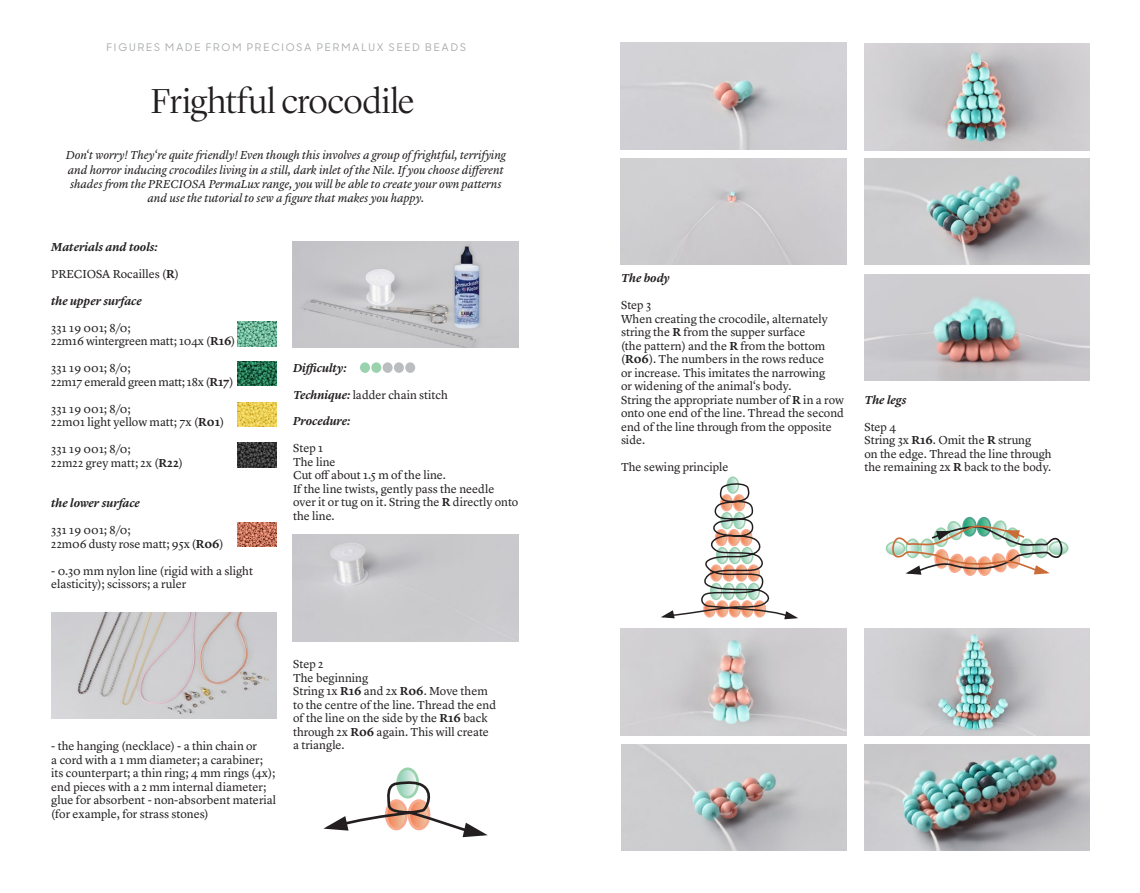
<style>
.page{position:relative;width:1140px;height:893px;background:#fff}
.page>*{position:absolute;margin:0;border:0;box-sizing:border-box;transform-origin:0 0}
.t1{font:300 36px "Lyon Display";letter-spacing:-.005em;color:#231f20}
.t2{font:12px/13.5px "Lyon Text";color:#231f20}
.t3{font:italic 12px/14.4px "Lyon Text";letter-spacing:-.005em;color:#231f20;text-align:center}
.t4{font:italic 600 12px "Lyon Text";letter-spacing:-.005em;color:#231f20}
.t5{font:12px/13.5px "Lyon Text";letter-spacing:-.02em;color:#231f20}
.t6{font:500 10.5px "Sharp Sans Display No 1";letter-spacing:.17em;color:#a8abac}
.s1{font-weight:600}
.s2{font-weight:600;font-style:italic}
</style>
<div class="page">
<img style="left:238px;top:322px;width:38px;height:24px">
<img style="left:238px;top:361px;width:38px;height:25px">
<img style="left:238px;top:402px;width:38px;height:24px">
<img style="left:238px;top:443px;width:38px;height:24px">
<img style="left:238px;top:523px;width:38px;height:24px">
<div style="left:360px;top:362px;width:10px;height:11px;background:#9ad2ae;border-radius:50%"></div>
<div style="left:371px;top:362px;width:10px;height:11px;background:#9ad2ae;border-radius:50%"></div>
<div style="left:405px;top:362px;width:10px;height:11px;background:#bcbdc0;border-radius:50%"></div>
<div style="left:394px;top:362px;width:10px;height:11px;background:#bcbdc0;border-radius:50%"></div>
<div style="left:382px;top:362px;width:10px;height:11px;background:#bcbdc0;border-radius:50%"></div>
<img style="left:51px;top:612px;width:226px;height:106px">
<img style="left:293px;top:241px;width:225px;height:107px">
<img style="left:293px;top:535px;width:225px;height:106px">
<div style="left:621px;top:158px;width:225px;height:106px;background:#cecccf"></div>
<div style="left:726px;top:476px;width:13px;height:18px;border:1px solid #9ad2ae;border-radius:50%"></div>
<svg style="left:661px;top:477px;width:137px;height:143px"></svg>
<img style="left:621px;top:43px;width:225px;height:106px">
<img style="left:621px;top:744px;width:225px;height:107px">
<img style="left:864px;top:44px;width:225px;height:106px">
<img style="left:864px;top:158px;width:225px;height:106px">
<img style="left:864px;top:274px;width:225px;height:107px">
<img style="left:864px;top:629px;width:225px;height:106px">
<div style="left:1048px;top:541px;width:20px;height:14px;border:2px solid #9ad2ae;border-radius:50%"></div>
<div style="left:962px;top:517px;width:14px;height:20px;border:2px solid #4ca391;border-radius:50%"></div>
<div style="left:976px;top:517px;width:15px;height:20px;border:2px solid #4ca391;border-radius:50%"></div>
<div style="left:885px;top:541px;width:20px;height:15px;border:2px solid #9ad2ae;border-radius:50%"></div>
<svg style="left:886px;top:518px;width:181px;height:58px"></svg>
<img style="left:864px;top:744px;width:225px;height:107px">
<img style="left:621px;top:629px;width:225px;height:106px">
<div style="left:396px;top:767px;width:23px;height:31px;border:3px solid #9ad2ae;border-radius:50%"></div>
<svg style="left:324px;top:769px;width:163px;height:69px"></svg>
<p class="t6" style="left:107px;top:40px;width:361px">FIGURES MADE FROM PRECIOSA PERMALUX SEED BEADS</p>
<h1 class="t1" style="left:151px;top:75px;width:265px">Frightful crocodile</h1>
<p class="t3" style="left:66px;top:147px;width:442px">Don‘t worry! They‘re quite friendly! Even though this involves a group of frightful, terrifying and horror inducing crocodiles living in a still, dark inlet of the Nile. If you choose different shades from the PRECIOSA PermaLux range, you will be able to create your own patterns and use the tutorial to sew a figure that makes you happy.</p>
<p class="t4" style="left:51px;top:237px;width:108px">Materials and tools:</p>
<p class="t2" style="left:51px;top:266px;width:129px">PRECIOSA Rocailles (<span class="s1">R</span>)</p>
<p class="t4" style="left:51px;top:291px;width:92px">the upper surface</p>
<p class="t2" style="left:51px;top:320px;width:186px">331 19 001; 8/0;<br>22m16 wintergreen matt; 104x (<span class="s1">R16</span>)</p>
<p class="t5" style="left:51px;top:360px;width:184px">331 19 001; 8/0;<br>22m17 emerald green matt; 18x (<span class="s1">R17</span>)</p>
<p class="t2" style="left:51px;top:401px;width:174px">331 19 001; 8/0;<br>22m01 light yellow matt; 7x (<span class="s1">R01</span>)</p>
<p class="t2" style="left:51px;top:441px;width:133px">331 19 001; 8/0;<br>22m22 grey matt; 2x (<span class="s1">R22</span>)</p>
<p class="t4" style="left:51px;top:494px;width:90px">the lower surface</p>
<p class="t2" style="left:51px;top:522px;width:174px">331 19 001; 8/0;<br>22m06 dusty rose matt; 95x (<span class="s1">R06</span>)</p>
<p class="t2" style="left:51px;top:563px;width:203px">- 0.30 mm nylon line (rigid with a slight elasticity); scissors; a ruler</p>
<p class="t4" style="left:293px;top:358px;width:55px">Difficulty:</p>
<p class="t2" style="left:293px;top:387px;width:156px"><span class="s2">Technique:</span> ladder chain stitch</p>
<p class="t4" style="left:293px;top:412px;width:59px">Procedure:</p>
<p class="t2" style="left:293px;top:440px;width:227px">Step 1<br>The line<br>Cut off about 1.5 m of the line.<br>If the line twists, gently pass the needle over it or tug on it. String the <span class="s1">R</span> directly onto the line.</p>
<p class="t2" style="left:51px;top:738px;width:226px">- the hanging (necklace) - a thin chain or<br>a cord with a 1 mm diameter; a carabiner; its counterpart; a thin ring; 4 mm rings (4x); end pieces with a 2 mm internal diameter; glue for absorbent - non-absorbent material (for example, for strass stones)</p>
<p class="t2" style="left:293px;top:656px;width:205px">Step 2<br>The beginning<br>String 1x <span class="s1">R16</span> and 2x <span class="s1">R06</span>. Move them to the centre of the line. Thread the end of the line on the side by the <span class="s1">R16</span> back through 2x <span class="s1">R06</span> again. This will create a triangle.</p>
<p class="t4" style="left:621px;top:269px;width:50px">The body</p>
<p class="t2" style="left:621px;top:298px;width:224px">Step 3<br>When creating the crocodile, alternately string the <span class="s1">R</span> from the supper surface<br>(the pattern) and the <span class="s1">R</span> from the bottom (<span class="s1">R06</span>). The numbers in the rows reduce<br>or increase. This imitates the narrowing<br>or widening of the animal‘s body.<br>String the appropriate number of <span class="s1">R</span> in a row onto one end of the line. Thread the second end of the line through from the opposite side.</p>
<p class="t2" style="left:621px;top:460px;width:109px">The sewing principle</p>
<p class="t4" style="left:864px;top:391px;width:43px">The legs</p>
<p class="t2" style="left:864px;top:419px;width:189px">Step 4<br>String 3x <span class="s1">R16</span>. Omit the <span class="s1">R</span> strung<br>on the edge. Thread the line through the remaining 2x <span class="s1">R</span> back to the body.</p>
</div>
